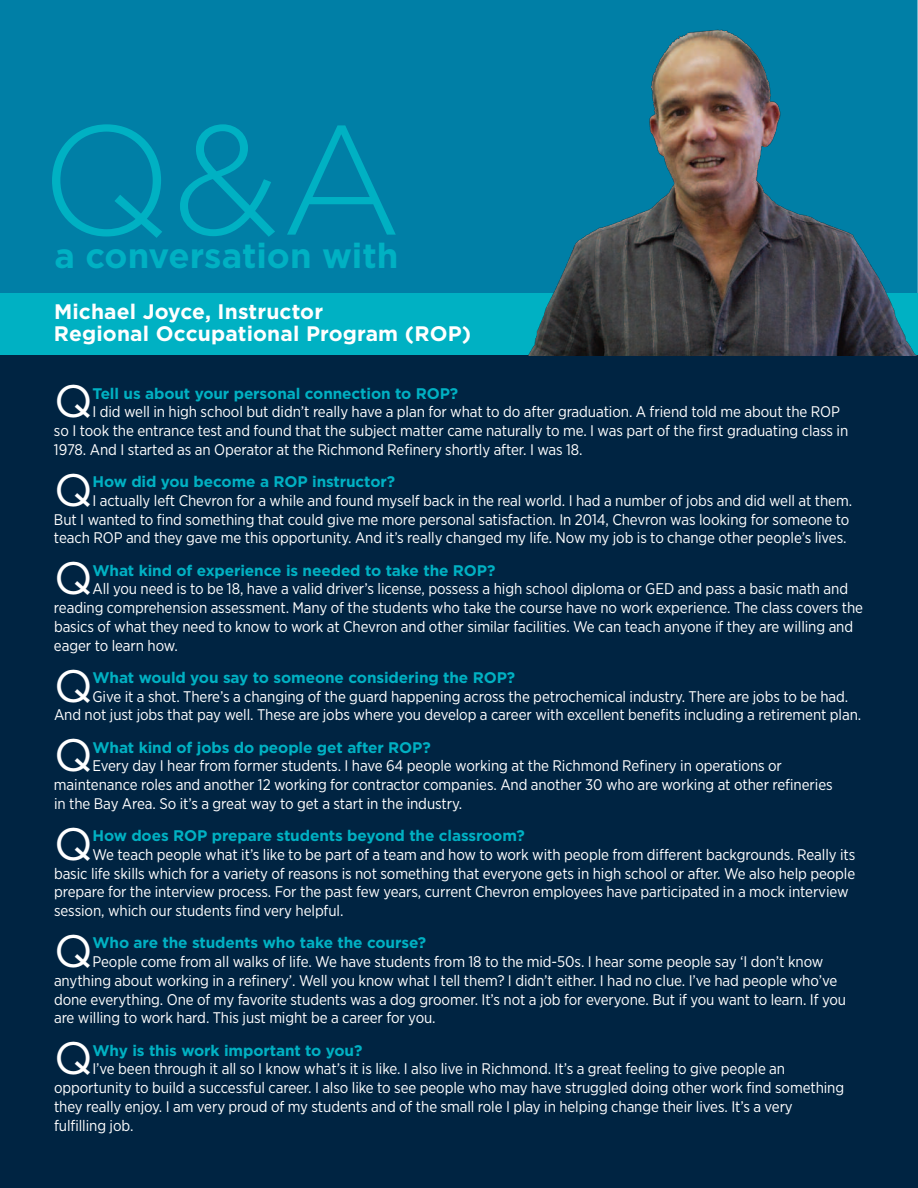
<style>
.page{position:relative;width:918px;height:1188px;background:#fff}
.page>*{position:absolute;margin:0;border:0;box-sizing:border-box;transform-origin:0 0}
.t1{font:300 154.95px "Gotham";color:#00b1c3}
.t2{font:45.45px "Gotham";color:#fff}
.t3{font:700 34.65px "Gotham";color:#00b1c3}
.t4{font:700 21px/22.5px "Gotham";letter-spacing:.005em;color:#fff}
.t5{font:15.3px/18.8px "Gotham Narrow";letter-spacing:-.005em;color:#fff}
.t6{font:700 15.3px "Gotham";letter-spacing:-.005em;color:#00b1c3}
</style>
<div class="page">
<div style="left:0;top:336px;width:918px;height:852px;background:#002442"></div>
<div style="left:0;top:0;width:918px;height:293px;background:#007fa6"></div>
<div style="left:0;top:293px;width:918px;height:62px;background:#00b1c3"></div>
<img style="left:522px;top:10px;width:396px;height:345px">
<h1 class="t1" style="left:41px;top:91px;width:363px">Q&amp;A</h1>
<h3 class="t3" style="left:54px;top:236px;width:346px">a conversation with</h3>
<h3 class="t4" style="left:54px;top:300px;width:419px">Michael Joyce, Instructor<br>Regional Occupational Program (ROP)</h3>
<h2 class="t2" style="left:54px;top:375px;width:40px">Q</h2>
<p class="t6" style="left:92px;top:384px;width:367px">Tell us about your personal connection to ROP?</p>
<p class="t5" style="left:54px;top:404px;width:796px;text-indent:38px">I did well in high school but didn’t really have a plan for what to do after graduation. A friend told me about the ROP so I took the entrance test and found that the subject matter came naturally to me. I was part of the first graduating class in<br>1978. And I started as an Operator at the Richmond Refinery shortly after. I was 18.</p>
<h2 class="t2" style="left:54px;top:464px;width:40px">Q</h2>
<p class="t6" style="left:92px;top:473px;width:304px">How did you become a ROP instructor?</p>
<p class="t5" style="left:54px;top:492px;width:800px;text-indent:38px">I actually left Chevron for a while and found myself back in the real world. I had a number of jobs and did well at them.<br>But I wanted to find something that could give me more personal satisfaction. In 2014, Chevron was looking for someone to teach ROP and they gave me this opportunity. And it’s really changed my life. Now my job is to change other people’s lives.</p>
<h2 class="t2" style="left:54px;top:552px;width:40px">Q</h2>
<p class="t6" style="left:92px;top:561px;width:404px">What kind of experience is needed to take the ROP?</p>
<p class="t5" style="left:54px;top:581px;width:811px;text-indent:38px">All you need is to be 18, have a valid driver’s license, possess a high school diploma or GED and pass a basic math and reading comprehension assessment. Many of the students who take the course have no work experience. The class covers the basics of what they need to know to work at Chevron and other similar facilities. We can teach anyone if they are willing and eager to learn how.</p>
<h2 class="t2" style="left:54px;top:659px;width:40px">Q</h2>
<p class="t6" style="left:92px;top:669px;width:424px">What would you say to someone considering the ROP?</p>
<p class="t5" style="left:54px;top:688px;width:809px;text-indent:38px">Give it a shot. There’s a changing of the guard happening across the petrochemical industry. There are jobs to be had.<br>And not just jobs that pay well. These are jobs where you develop a career with excellent benefits including a retirement plan.</p>
<h2 class="t2" style="left:54px;top:729px;width:40px">Q</h2>
<p class="t6" style="left:92px;top:738px;width:340px">What kind of jobs do people get after ROP?</p>
<p class="t5" style="left:54px;top:758px;width:780px;text-indent:38px">Every day I hear from former students. I have 64 people working at the Richmond Refinery in operations or maintenance roles and another 12 working for contractor companies. And another 30 who are working at other refineries in the Bay Area. So it’s a great way to get a start in the industry.</p>
<h2 class="t2" style="left:54px;top:818px;width:40px">Q</h2>
<p class="t6" style="left:92px;top:827px;width:434px">How does ROP prepare students beyond the classroom?</p>
<p class="t5" style="left:54px;top:846px;width:803px;text-indent:38px">We teach people what it’s like to be part of a team and how to work with people from different backgrounds. Really its basic life skills which for a variety of reasons is not something that everyone gets in high school or after. We also help people prepare for the interview process. For the past few years, current Chevron employees have participated in a mock interview session, which our students find very helpful.</p>
<h2 class="t2" style="left:54px;top:925px;width:40px">Q</h2>
<p class="t6" style="left:92px;top:934px;width:335px">Who are the students who take the course?</p>
<p class="t5" style="left:54px;top:953px;width:794px;text-indent:38px">People come from all walks of life. We have students from 18 to the mid-50s. I hear some people say ‘I don’t know anything about working in a refinery’. Well you know what I tell them? I didn’t either. I had no clue. I’ve had people who’ve done everything. One of my favorite students was a dog groomer. It’s not a job for everyone. But if you want to learn. If you are willing to work hard. This just might be a career for you.</p>
<h2 class="t2" style="left:54px;top:1032px;width:40px">Q</h2>
<p class="t6" style="left:92px;top:1041px;width:272px">Why is this work important to you?</p>
<p class="t5" style="left:54px;top:1061px;width:792px;text-indent:38px">I’ve been through it all so I know what’s it is like. I also live in Richmond. It’s a great feeling to give people an opportunity to build a successful career. I also like to see people who may have struggled doing other work find something they really enjoy. I am very proud of my students and of the small role I play in helping change their lives. It’s a very fulfilling job.</p>
</div>
